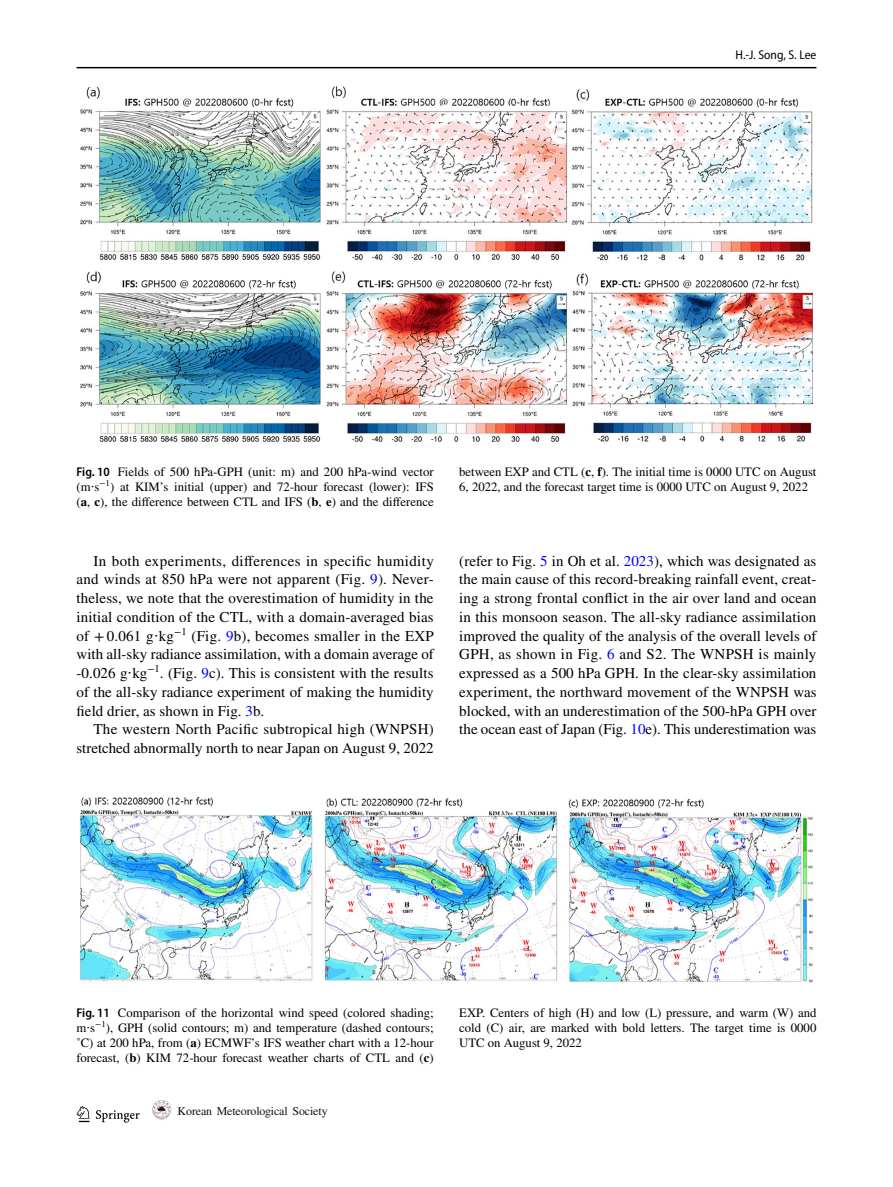
<style>
.page{position:relative;width:893px;height:1187px;background:#fff}
.page>*{position:absolute;margin:0;border:0;box-sizing:border-box;transform-origin:0 0}
.t1{font:15px/18.8px "STIX";letter-spacing:.005em;color:#000;text-align:justify}
.t2{font:12.75px/15px "STIX";color:#000;text-align:justify}
.t3{font:semi-condensed 12.75px "Myriad Pro";color:#000}
.t4{font:12px "Times Roman 2";letter-spacing:-.015em;color:#131413}
.s1{font-family:"Myriad Pro";font-weight:600;font-stretch:semi-condensed}
.s2{font-family:"Code 2000"}
.s3{font-weight:700}
.s4{color:#00f}
</style>
<div class="page">
<hr style="left:77px;top:67px;width:739px;height:1px;background:#000">
<svg style="left:77px;top:1106px;width:12px;height:15px"></svg>
<svg style="left:96px;top:1110px;width:44px;height:12px"></svg>
<img style="left:152px;top:1100px;width:20px;height:20px">
<img style="left:81px;top:87px;width:731px;height:354px">
<img style="left:81px;top:797px;width:731px;height:185px">
<p class="t3" style="left:735px;top:48px;width:83px">H.-J. Song, S. Lee</p>
<p class="t2" style="left:77px;top:465px;width:359px"><span class="s1">Fig. 10</span> Fields of 500 hPa-GPH (unit: m) and 200 hPa-wind vector (m<span class="s2">⋅</span>s<sup>−1</sup>) at KIM’s initial (upper) and 72-hour forecast (lower): IFS (<span class="s3">a</span>, <span class="s3">c</span>), the difference between CTL and IFS (<span class="s3">b</span>, <span class="s3">e</span>) and the difference</p>
<p class="t2" style="left:459px;top:465px;width:359px">between EXP and CTL (<span class="s3">c</span>, <span class="s3">f</span>). The initial time is 0000 UTC on August<br>6, 2022, and the forecast target time is 0000 UTC on August 9, 2022</p>
<p class="t1" style="left:77px;top:552px;width:359px;text-indent:17px">In both experiments, differences in specific humidity and winds at 850 hPa were not apparent (Fig. <span class="s4">9</span>). Never&shy;theless, we note that the overestimation of humidity in the initial condition of the CTL, with a domain-averaged bias of +0.061 g<span class="s2">⋅</span>kg<sup>−1</sup> (Fig. <span class="s4">9</span>b), becomes smaller in the EXP with all-sky radiance assimilation, with a domain average of -0.026 g<span class="s2">⋅</span>kg<sup>−1</sup>. (Fig. <span class="s4">9</span>c). This is consistent with the results of the all-sky radiance experiment of making the humidity field drier, as shown in Fig. <span class="s4">3</span>b.</p>
<p class="t1" style="left:77px;top:721px;width:359px;text-align:right">The western North Pacific subtropical high (WNPSH) stretched abnormally north to near Japan on August 9, 2022</p>
<p class="t1" style="left:459px;top:552px;width:359px">(refer to Fig. <span class="s4">5</span> in Oh et al. <span class="s4">2023</span>), which was designated as the main cause of this record-breaking rainfall event, creat&shy;ing a strong frontal conflict in the air over land and ocean in this monsoon season. The all-sky radiance assimilation improved the quality of the analysis of the overall levels of GPH, as shown in Fig. <span class="s4">6</span> and S2. The WNPSH is mainly expressed as a 500 hPa GPH. In the clear-sky assimilation experiment, the northward movement of the WNPSH was blocked, with an underestimation of the 500-hPa GPH over the ocean east of Japan (Fig. <span class="s4">10</span>e). This underestimation was</p>
<p class="t2" style="left:77px;top:1006px;width:359px"><span class="s1">Fig. 11</span> Comparison of the horizontal wind speed (colored shading; m<span class="s2">⋅</span>s<sup>−1</sup>), GPH (solid contours; m) and temperature (dashed contours; ˚C) at 200 hPa, from (<span class="s3">a</span>) ECMWF’s IFS weather chart with a 12-hour forecast, (<span class="s3">b</span>) KIM 72-hour forecast weather charts of CTL and (<span class="s3">c</span>)</p>
<p class="t2" style="left:459px;top:1006px;width:359px">EXP. Centers of high (H) and low (L) pressure, and warm (W) and cold (C) air, are marked with bold letters. The target time is 0000<br>UTC on August 9, 2022</p>
<p class="t4" style="left:178px;top:1103px;width:152px">Korean Meteorological Society</p>
</div>
